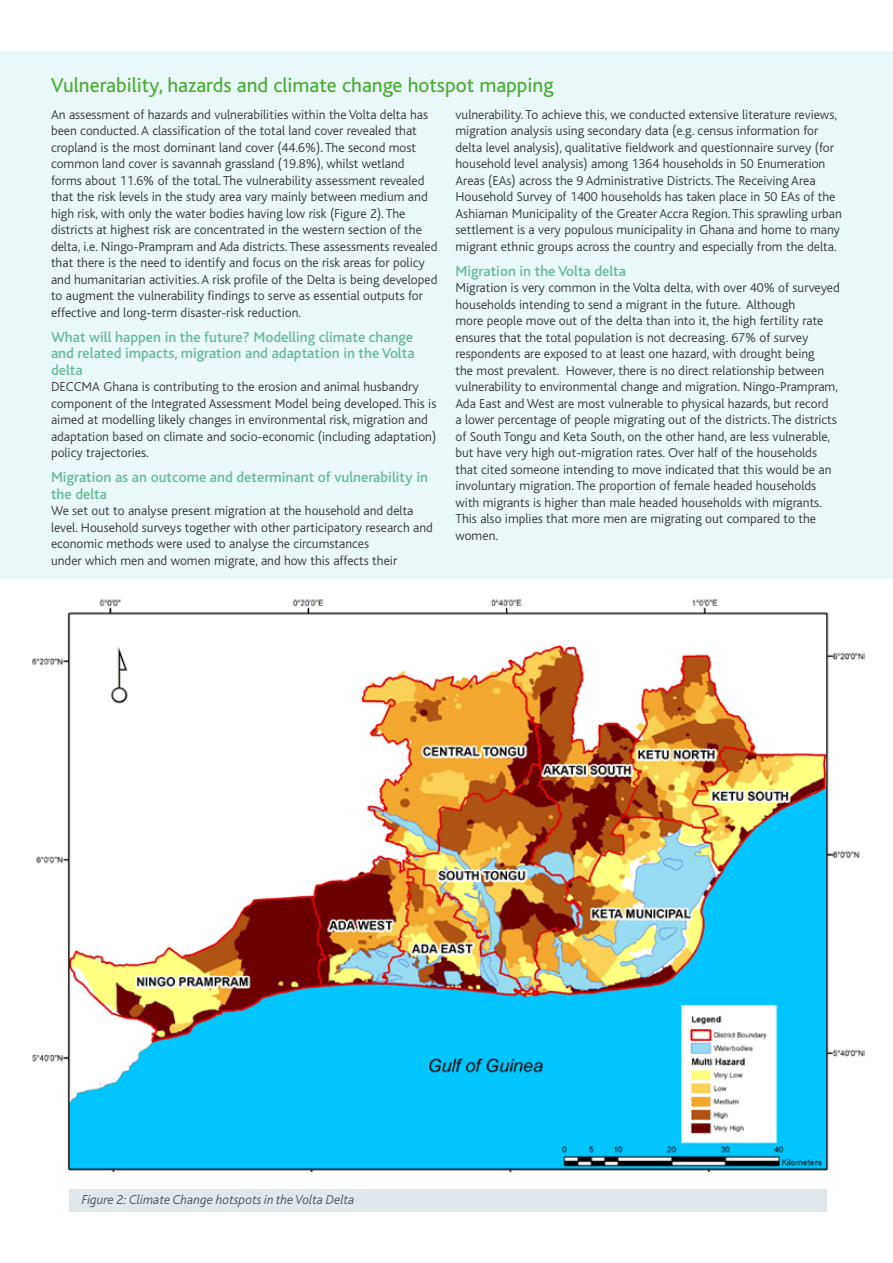
<style>
.page{position:relative;width:893px;height:1263px;background:#fff}
.page>*{position:absolute;margin:0;border:0;box-sizing:border-box;transform-origin:0 0}
.t1{font:21px "Bliss";color:#45ac34}
.t2{font:500 15px/16.5px "Bliss";color:#65bc99;text-align:justify}
.t3{font:300 13.5px/16.5px "Bliss";color:#393b41}
.t4{font:italic 300 13.5px "Bliss";color:#495961}
</style>
<div class="page">
<div style="left:0;top:51px;width:893px;height:527px;background:#ebf8f9"></div>
<div style="left:69px;top:1189px;width:758px;height:23px;background:#e1e8ec"></div>
<img style="left:32px;top:599px;width:832px;height:572px">
<h1 class="t1" style="left:51px;top:74px;width:504px">Vulnerability, hazards and climate change hotspot mapping</h1>
<p class="t3" style="left:51px;top:106px;width:388px">An assessment of hazards and vulnerabilities within the Volta delta has been conducted. A classification of the total land cover revealed that cropland is the most dominant land cover (44.6%). The second most common land cover is savannah grassland (19.8%), whilst wetland forms about 11.6% of the total. The vulnerability assessment revealed that the risk levels in the study area vary mainly between medium and high risk, with only the water bodies having low risk (Figure 2). The districts at highest risk are concentrated in the western section of the delta, i.e. Ningo-Prampram and Ada districts. These assessments revealed that there is the need to identify and focus on the risk areas for policy and humanitarian activities. A risk profile of the Delta is being developed to augment the vulnerability findings to serve as essential outputs for effective and long-term disaster-risk reduction.</p>
<p class="t2" style="left:51px;top:329px;width:365px">What will happen in the future? Modelling climate change and related impacts, migration and adaptation in the Volta delta</p>
<p class="t3" style="left:51px;top:379px;width:387px">DECCMA Ghana is contributing to the erosion and animal husbandry component of the Integrated Assessment Model being developed. This is aimed at modelling likely changes in environmental risk, migration and adaptation based on climate and socio-economic (including adaptation) policy trajectories.</p>
<p class="t2" style="left:51px;top:469px;width:379px">Migration as an outcome and determinant of vulnerability in the delta</p>
<p class="t3" style="left:51px;top:503px;width:383px">We set out to analyse present migration at the household and delta level. Household surveys together with other participatory research and economic methods were used to analyse the circumstances<br>under which men and women migrate, and how this affects their</p>
<p class="t3" style="left:455px;top:106px;width:388px">vulnerability. To achieve this, we conducted extensive literature reviews, migration analysis using secondary data (e.g. census information for delta level analysis), qualitative fieldwork and questionnaire survey (for household level analysis) among 1364 households in 50 Enumeration Areas (EAs) across the 9 Administrative Districts. The Receiving Area Household Survey of 1400 households has taken place in 50 EAs of the Ashiaman Municipality of the Greater Accra Region. This sprawling urban settlement is a very populous municipality in Ghana and home to many migrant ethnic groups across the country and especially from the delta.</p>
<p class="t2" style="left:455px;top:263px;width:172px">Migration in the Volta delta</p>
<p class="t3" style="left:455px;top:280px;width:386px">Migration is very common in the Volta delta, with over 40% of surveyed households intending to send a migrant in the future. Although<br>more people move out of the delta than into it, the high fertility rate ensures that the total population is not decreasing. 67% of survey respondents are exposed to at least one hazard, with drought being<br>the most prevalent. However, there is no direct relationship between vulnerability to environmental change and migration. Ningo-Prampram, Ada East and West are most vulnerable to physical hazards, but record<br>a lower percentage of people migrating out of the districts. The districts of South Tongu and Keta South, on the other hand, are less vulnerable, but have very high out-migration rates. Over half of the households that cited someone intending to move indicated that this would be an involuntary migration. The proportion of female headed households with migrants is higher than male headed households with migrants.<br>This also implies that more men are migrating out compared to the women.</p>
<p class="t4" style="left:82px;top:1192px;width:274px">Figure 2: Climate Change hotspots in the Volta Delta</p>
</div>
